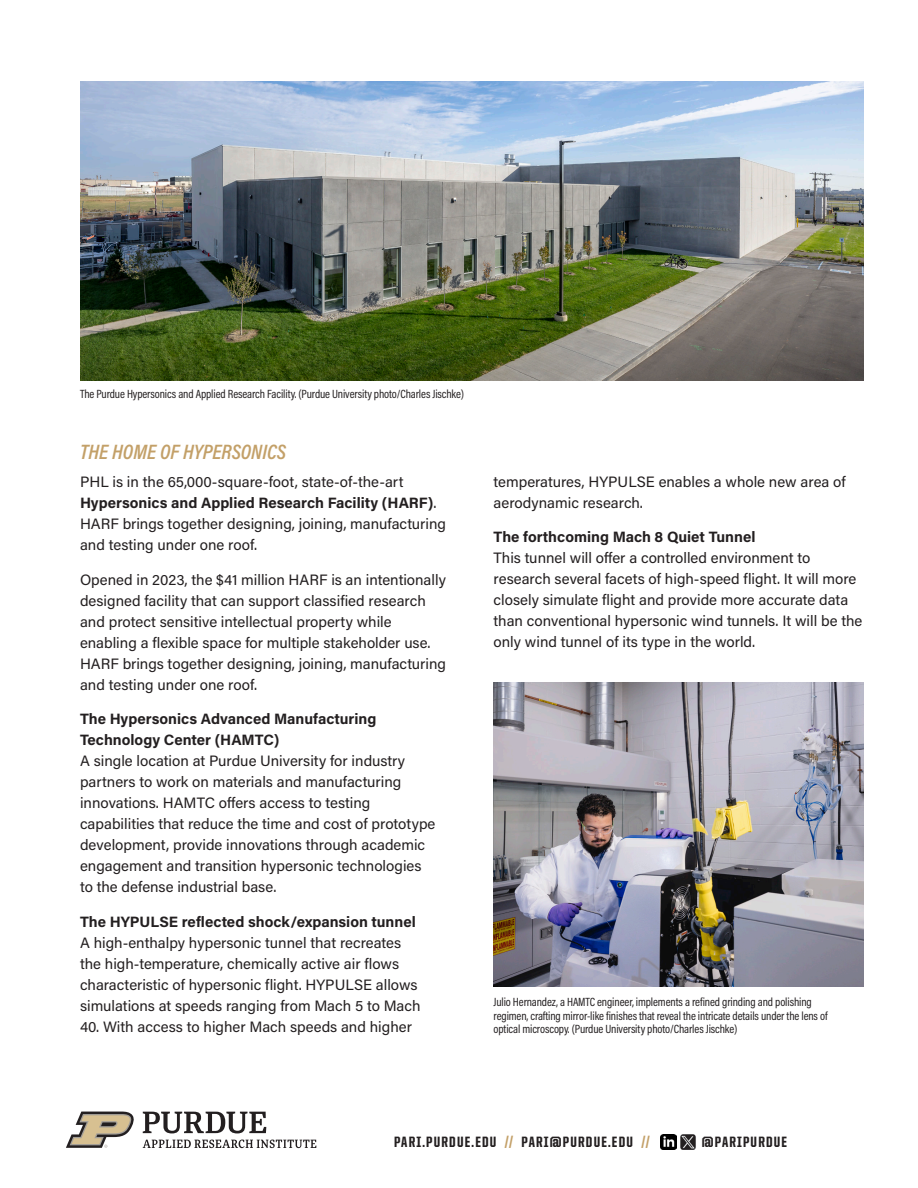
<style>
.page{position:relative;width:918px;height:1188px;background:#fff}
.page>*{position:absolute;margin:0;border:0;box-sizing:border-box;transform-origin:0 0}
.Body_text_Acumin_8{font:italic 600 21px "Acumin Pro Cond";color:#c3a068}
.acronymns{font:15px/21px "Acumin Pro";color:#231f20}
.Column_Subhead{font:800 15px "United Sans Cond";letter-spacing:.08em;color:#231f20}
.Quote_Acumin_Semibold_14{font:12px/13.5px "Acumin Pro Cond";letter-spacing:-.01em;color:#231f20}
.s1{font-weight:700}
.s2{color:#c3a068}
</style>
<div class="page">
<svg style="left:143px;top:1112px;width:123px;height:21px"></svg>
<svg style="left:143px;top:1140px;width:173px;height:8px"></svg>
<svg style="left:66px;top:1112px;width:68px;height:36px"></svg>
<img style="left:661px;top:1135px;width:15px;height:15px">
<img style="left:680px;top:1134px;width:16px;height:16px">
<img style="left:80px;top:81px;width:784px;height:299px">
<img style="left:494px;top:682px;width:370px;height:305px">
<p class="Quote_Acumin_Semibold_14" style="left:80px;top:387px;width:386px">The Purdue Hypersonics and Applied Research Facility. (Purdue University photo/Charles Jischke)</p>
<p class="Body_text_Acumin_8" style="left:80px;top:438px;width:208px">THE HOME OF HYPERSONICS</p>
<p class="acronymns" style="left:80px;top:471px;width:368px">PHL is in the 65,000-square-foot, state-of-the-art <span class="s1">Hypersonics and Applied Research Facility (HARF)</span>.<br>HARF brings together designing, joining, manufacturing and testing under one roof.</p>
<p class="acronymns" style="left:80px;top:568px;width:368px">Opened in 2023, the $41 million HARF is an intentionally designed facility that can support classified research and protect sensitive intellectual property while enabling a flexible space for multiple stakeholder use.<br>HARF brings together designing, joining, manufacturing and testing under one roof.</p>
<p class="acronymns" style="left:80px;top:708px;width:357px"><span class="s1">The Hypersonics Advanced Manufacturing Technology Center (HAMTC)<br></span>A single location at Purdue University for industry partners to work on materials and manufacturing innovations. HAMTC offers access to testing capabilities that reduce the time and cost of prototype development, provide innovations through academic engagement and transition hypersonic technologies to the defense industrial base.</p>
<p class="acronymns" style="left:80px;top:910px;width:342px"><span class="s1">The HYPULSE reflected shock/expansion tunnel </span>A high-enthalpy hypersonic tunnel that recreates the high-temperature, chemically active air flows characteristic of hypersonic flight. HYPULSE allows simulations at speeds ranging from Mach 5 to Mach</p>
<p class="acronymns" style="left:80px;top:1015px;width:333px">40. With access to higher Mach speeds and higher</p>
<p class="acronymns" style="left:494px;top:470px;width:354px">temperatures, HYPULSE enables a whole new area of aerodynamic research.</p>
<p class="acronymns" style="left:494px;top:526px;width:370px"><span class="s1">The forthcoming Mach 8 Quiet Tunnel<br></span>This tunnel will offer a controlled environment to research several facets of high-speed flight. It will more closely simulate flight and provide more accurate data than conventional hypersonic wind tunnels. It will be the only wind tunnel of its type in the world.</p>
<p class="Quote_Acumin_Semibold_14" style="left:494px;top:995px;width:336px">Julio Hernandez, a HAMTC engineer, implements a refined grinding and polishing regimen, crafting mirror-like finishes that reveal the intricate details under the lens of optical microscopy. (Purdue University photo/Charles Jischke)</p>
<p class="Column_Subhead" style="left:394px;top:1134px;width:257px">PARI.PURDUE.EDU <span class="s2">//</span> PARI@PURDUE.EDU <span class="s2">//</span></p>
<p class="Column_Subhead" style="left:702px;top:1134px;width:87px">@PARIPURDUE</p>
</div>
